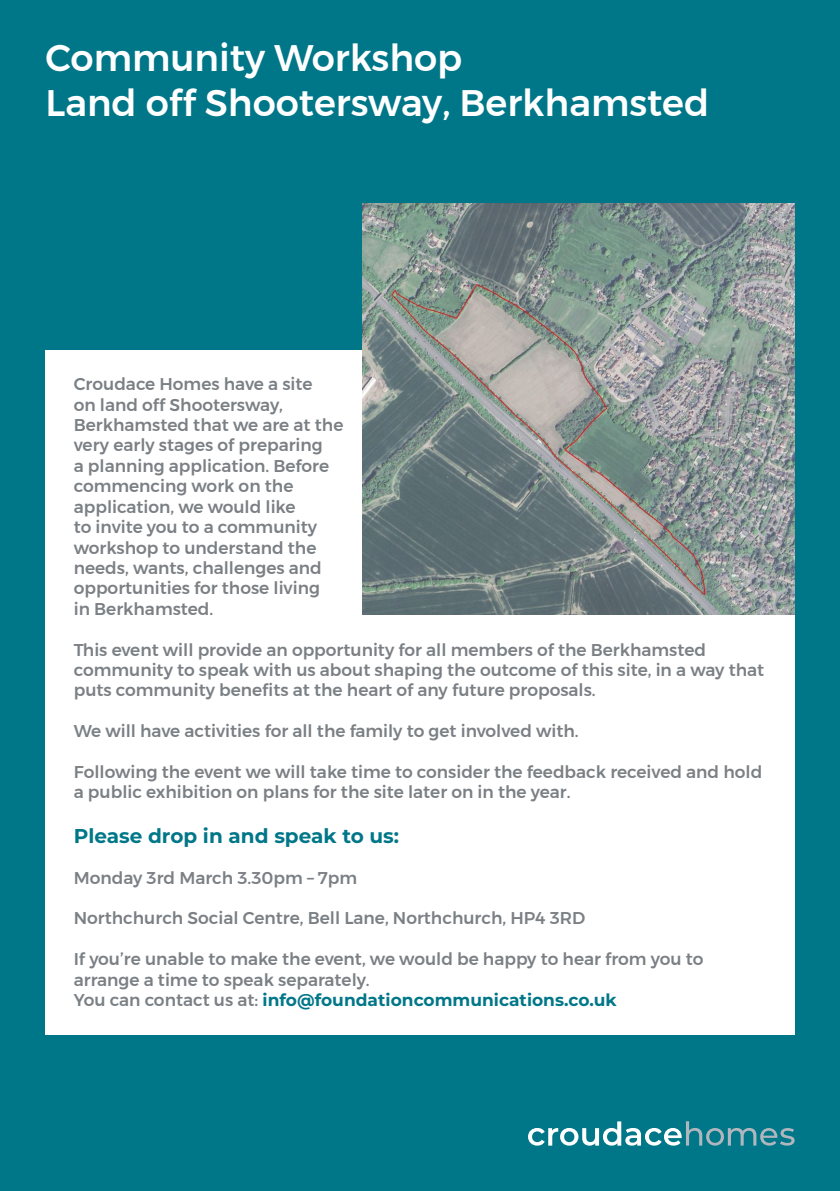
<style>
.page{position:relative;width:840px;height:1191px;background:#fff}
.page>*{position:absolute;margin:0;border:0;box-sizing:border-box;transform-origin:0 0}
.t1{font:500 36.8px/45.2px "Montserrat";color:#fff}
.t2{font:700 20px "Montserrat";color:#078}
.t3{font:500 17px/20.4px "Montserrat";color:#7b8085}
.s1{font-weight:700;color:#078}
</style>
<div class="page">
<div style="left:0;top:0;width:839px;height:1191px;background:#078"></div>
<svg style="left:528px;top:1121px;width:266px;height:24px"></svg>
<div style="left:45px;top:350px;width:749px;height:684px;background:#fff"></div>
<img style="left:363px;top:203px;width:431px;height:412px">
<h1 class="t1" style="left:45px;top:35px;width:665px">Community Workshop<br>Land off Shootersway, Berkhamsted</h1>
<p class="t3" style="left:74px;top:374px;width:271px">Croudace Homes have a site<br>on land off Shootersway,<br>Berkhamsted that we are at the very early stages of preparing<br>a planning application. Before commencing work on the application, we would like<br>to invite you to a community workshop to understand the needs, wants, challenges and opportunities for those living<br>in Berkhamsted.</p>
<p class="t3" style="left:74px;top:639px;width:691px">This event will provide an opportunity for all members of the Berkhamsted community to speak with us about shaping the outcome of this site, in a way that puts community benefits at the heart of any future proposals.</p>
<p class="t3" style="left:74px;top:721px;width:506px">We will have activities for all the family to get involved with.</p>
<p class="t3" style="left:74px;top:761px;width:689px">Following the event we will take time to consider the feedback received and hold a public exhibition on plans for the site later on in the year.</p>
<p class="t2" style="left:74px;top:821px;width:326px">Please drop in and speak to us:</p>
<p class="t3" style="left:74px;top:867px;width:285px">Monday 3rd March 3.30pm – 7pm</p>
<p class="t3" style="left:74px;top:908px;width:512px">Northchurch Social Centre, Bell Lane, Northchurch, HP4 3RD</p>
<p class="t3" style="left:74px;top:949px;width:630px">If you’re unable to make the event, we would be happy to hear from you to arrange a time to speak separately.<br>You can contact us at: <span class="s1">info@foundationcommunications.co.uk</span></p>
</div>
